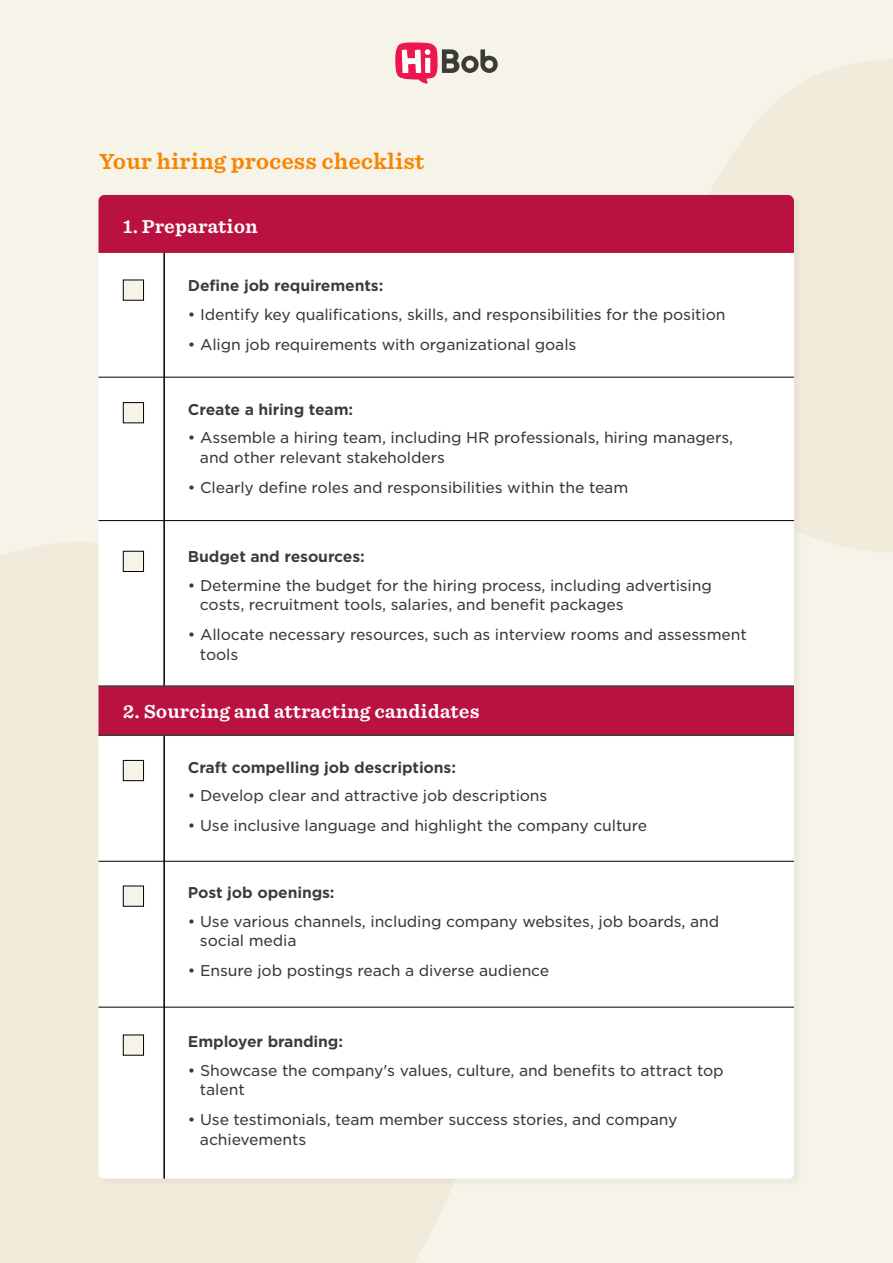
<style>
.page{position:relative;width:893px;height:1263px;background:#f6f3e8}
.page>*{position:absolute;margin:0;border:0;box-sizing:border-box;transform-origin:0 0}
.Paragraph{font:700 21px "Sentinel S Sm";color:#f78500}
.t1{font:700 18px "Sentinel S Sm";color:#fff}
.t2{font:15px/19.5px "Gotham S Sm";letter-spacing:-.01em;color:#3a3a37}
.t3{font:700 15px "Gotham S Sm";letter-spacing:-.01em;color:#3a3a37}
</style>
<div class="page">
<svg style="left:395px;top:42px;width:103px;height:42px"></svg>
<svg style="left:708px;top:59px;width:185px;height:493px;fill:#f1ebdb"></svg>
<div style="left:0;top:542px;width:452px;height:721px;background:#f1ebdb"></div>
<div style="left:98px;top:253px;width:696px;height:925px;background:#fff"></div>
<hr style="left:163px;top:195px;width:2px;height:983px;background:#000">
<hr style="left:98px;top:377px;width:696px;height:1px;background:#000">
<div style="left:123px;top:280px;width:21px;height:21px;background:#f6f3e8;border:1px solid #000"></div>
<div style="left:98px;top:195px;width:696px;height:58px;background:#ba1240"></div>
<hr style="left:98px;top:520px;width:696px;height:1px;background:#000">
<div style="left:123px;top:402px;width:21px;height:21px;background:#f6f3e8;border:1px solid #000"></div>
<div style="left:123px;top:551px;width:21px;height:21px;background:#f6f3e8;border:1px solid #000"></div>
<svg style="left:98px;top:685px;width:696px;height:52px;background:#b41a44"></svg>
<hr style="left:98px;top:861px;width:696px;height:1px;background:#000">
<div style="left:123px;top:760px;width:21px;height:21px;background:#f6f3e8;border:1px solid #000"></div>
<hr style="left:98px;top:1007px;width:696px;height:1px;background:#000">
<div style="left:123px;top:886px;width:21px;height:21px;background:#f6f3e8;border:1px solid #000"></div>
<div style="left:123px;top:1034px;width:21px;height:21px;background:#f6f3e8;border:1px solid #000"></div>
<p class="Paragraph" style="left:99px;top:145px;width:327px">Your hiring process checklist</p>
<p class="t1" style="left:123px;top:212px;width:137px">1. Preparation</p>
<p class="t3" style="left:188px;top:275px;width:197px">Define job requirements:</p>
<p class="t2" style="left:188px;top:304px;width:539px">• Identify key qualifications, skills, and responsibilities for the position</p>
<p class="t2" style="left:188px;top:334px;width:390px">• Align job requirements with organizational goals</p>
<p class="t3" style="left:188px;top:399px;width:167px">Create a hiring team:</p>
<p class="t2" style="left:200px;top:428px;width:535px;text-indent:-12px">• Assemble a hiring team, including HR professionals, hiring managers, and other relevant stakeholders</p>
<p class="t2" style="left:188px;top:477px;width:442px">• Clearly define roles and responsibilities within the team</p>
<p class="t3" style="left:188px;top:546px;width:178px">Budget and resources:</p>
<p class="t2" style="left:200px;top:575px;width:513px;text-indent:-12px">• Determine the budget for the hiring process, including advertising costs, recruitment tools, salaries, and benefit packages</p>
<p class="t2" style="left:200px;top:625px;width:548px;text-indent:-12px">• Allocate necessary resources, such as interview rooms and assessment tools</p>
<p class="t1" style="left:123px;top:697px;width:358px">2. Sourcing and attracting candidates</p>
<p class="t3" style="left:188px;top:757px;width:270px">Craft compelling job descriptions:</p>
<p class="t2" style="left:188px;top:785px;width:361px">• Develop clear and attractive job descriptions</p>
<p class="t2" style="left:188px;top:815px;width:461px">• Use inclusive language and highlight the company culture</p>
<p class="t3" style="left:188px;top:882px;width:148px">Post job openings:</p>
<p class="t2" style="left:200px;top:911px;width:521px;text-indent:-12px">• Use various channels, including company websites, job boards, and social media</p>
<p class="t2" style="left:188px;top:960px;width:363px">• Ensure job postings reach a diverse audience</p>
<p class="t3" style="left:188px;top:1031px;width:157px">Employer branding:</p>
<p class="t2" style="left:200px;top:1060px;width:525px;text-indent:-12px">• Showcase the company s' values, culture, and benefits to attract top talent</p>
<p class="t2" style="left:200px;top:1109px;width:479px;text-indent:-12px">• Use testimonials, team member success stories, and company achievements</p>
</div>
